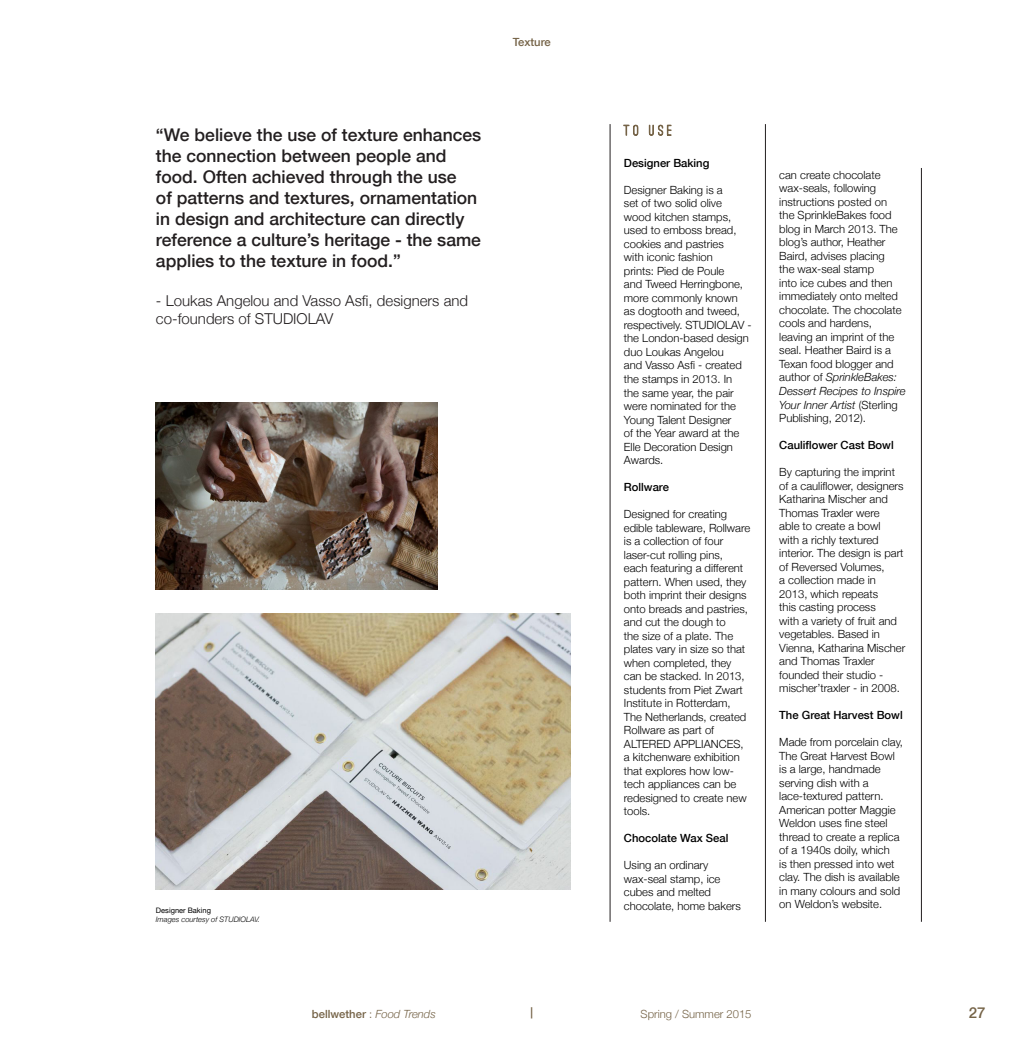
<style>
.page{position:relative;width:1021px;height:1053px;background:#fff}
.page>*{position:absolute;margin:0;border:0;box-sizing:border-box;transform-origin:0 0}
.t1{font:500 17.5px/21px "Helvetica Neue";color:#231f20}
.t2{font:300 15px/18px "Helvetica Neue";color:#231f20}
.t3{font:500 15px "Helvetica Neue";color:#756347}
.t4{font:300 11.25px/13.5px "Helvetica Neue";color:#000}
.t5{font:500 11.25px "Helvetica Neue";color:#000}
.t6{font:500 11.25px "Helvetica Neue";color:#756347}
.t7{font:300 11.25px "Helvetica Neue";color:#756347}
.t8{font:italic 300 7.5px "Helvetica Neue";color:#000}
.t9{font:7.5px "Helvetica Neue";color:#000}
.s1{font-style:italic}
.s2{font-weight:300}
.s3{font-weight:300;font-style:italic}
</style>
<div class="page">
<svg style="left:623px;top:125px;width:15px;height:11px"></svg>
<svg style="left:648px;top:124px;width:23px;height:12px"></svg>
<hr style="left:765px;top:124px;width:1px;height:797px;background:#231f20">
<hr style="left:609px;top:124px;width:1px;height:797px;background:#231f20">
<hr style="left:921px;top:168px;width:1px;height:753px;background:#231f20">
<img style="left:156px;top:402px;width:281px;height:187px">
<img style="left:156px;top:613px;width:414px;height:276px">
<p class="t6" style="left:513px;top:33px;width:39px">Texture</p>
<p class="t1" style="left:156px;top:123px;width:327px">“We believe the use of texture enhances the connection between people and food. Often achieved through the use<br>of patterns and textures, ornamentation in design and architecture can directly reference a culture’s heritage - the same applies to the texture in food.”</p>
<p class="t2" style="left:156px;top:290px;width:314px">- Loukas Angelou and Vasso Asfi, designers and co-founders of STUDIOLAV</p>
<p class="t9" style="left:156px;top:904px;width:57px">Designer Baking</p>
<p class="t8" style="left:156px;top:913px;width:105px">Images courtesy of STUDIOLAV.</p>
<p class="t5" style="left:624px;top:154px;width:87px">Designer Baking</p>
<p class="t4" style="left:624px;top:182px;width:129px">Designer Baking is a<br>set of two solid olive wood kitchen stamps, used to emboss bread, cookies and pastries<br>with iconic fashion<br>prints: Pied de Poule<br>and Tweed Herringbone, more commonly known as dogtooth and tweed, respectively. STUDIOLAV - the London-based design duo Loukas Angelou<br>and Vasso Asfi - created the stamps in 2013. In<br>the same year, the pair were nominated for the<br>Young Talent Designer<br>of the Year award at the<br>Elle Decoration Design<br>Awards.</p>
<p class="t5" style="left:624px;top:478px;width:47px">Rollware</p>
<p class="t4" style="left:624px;top:506px;width:128px">Designed for creating edible tableware, Rollware is a collection of four laser-cut rolling pins,<br>each featuring a different pattern. When used, they both imprint their designs onto breads and pastries, and cut the dough to<br>the size of a plate. The plates vary in size so that when completed, they can be stacked. In 2013, students from Piet Zwart<br>Institute in Rotterdam,<br>The Netherlands, created<br>Rollware as part of<br>ALTERED APPLIANCES, a kitchenware exhibition that explores how low&shy;tech appliances can be redesigned to create new tools.</p>
<p class="t5" style="left:624px;top:829px;width:106px">Chocolate Wax Seal</p>
<p class="t4" style="left:624px;top:857px;width:118px">Using an ordinary wax-seal stamp, ice cubes and melted chocolate, home bakers</p>
<p class="t4" style="left:779px;top:167px;width:128px">can create chocolate wax-seals, following instructions posted on<br>the SprinkleBakes food blog in March 2013. The blog’s author, Heather<br>Baird, advises placing<br>the wax-seal stamp<br>into ice cubes and then immediately onto melted chocolate. The chocolate cools and hardens, leaving an imprint of the seal. Heather Baird is a<br>Texan food blogger and author of <span class="s1">SprinkleBakes:<br>Dessert Recipes to Inspire<br>Your Inner Artist</span> (Sterling<br>Publishing, 2012).</p>
<p class="t5" style="left:779px;top:436px;width:116px">Cauliflower Cast Bowl</p>
<p class="t4" style="left:779px;top:464px;width:127px">By capturing the imprint of a cauliflower, designers<br>Katharina Mischer and<br>Thomas Traxler were<br>able to create a bowl<br>with a richly textured interior. The design is part of Reversed Volumes,<br>a collection made in<br>2013, which repeats<br>this casting process<br>with a variety of fruit and vegetables. Based in<br>Vienna, Katharina Mischer and Thomas Traxler founded their studio - mischer’traxler - in 2008.</p>
<p class="t5" style="left:779px;top:706px;width:125px">The Great Harvest Bowl</p>
<p class="t4" style="left:779px;top:734px;width:125px">Made from porcelain clay,<br>The Great Harvest Bowl is a large, handmade serving dish with a lace-textured pattern.<br>American potter Maggie<br>Weldon uses fine steel thread to create a replica of a 1940s doily, which<br>is then pressed into wet clay. The dish is available in many colours and sold on Weldon’s website.</p>
<p class="t6" style="left:312px;top:1004px;width:125px">bellwether <span class="s2">:</span> <span class="s3">Food Trends</span></p>
<p class="t6" style="left:530px;top:1002px;width:4px">|</p>
<p class="t7" style="left:640px;top:1004px;width:112px">Spring / Summer 2015</p>
<h2 class="t3" style="left:968px;top:1000px;width:18px">27</h2>
</div>
